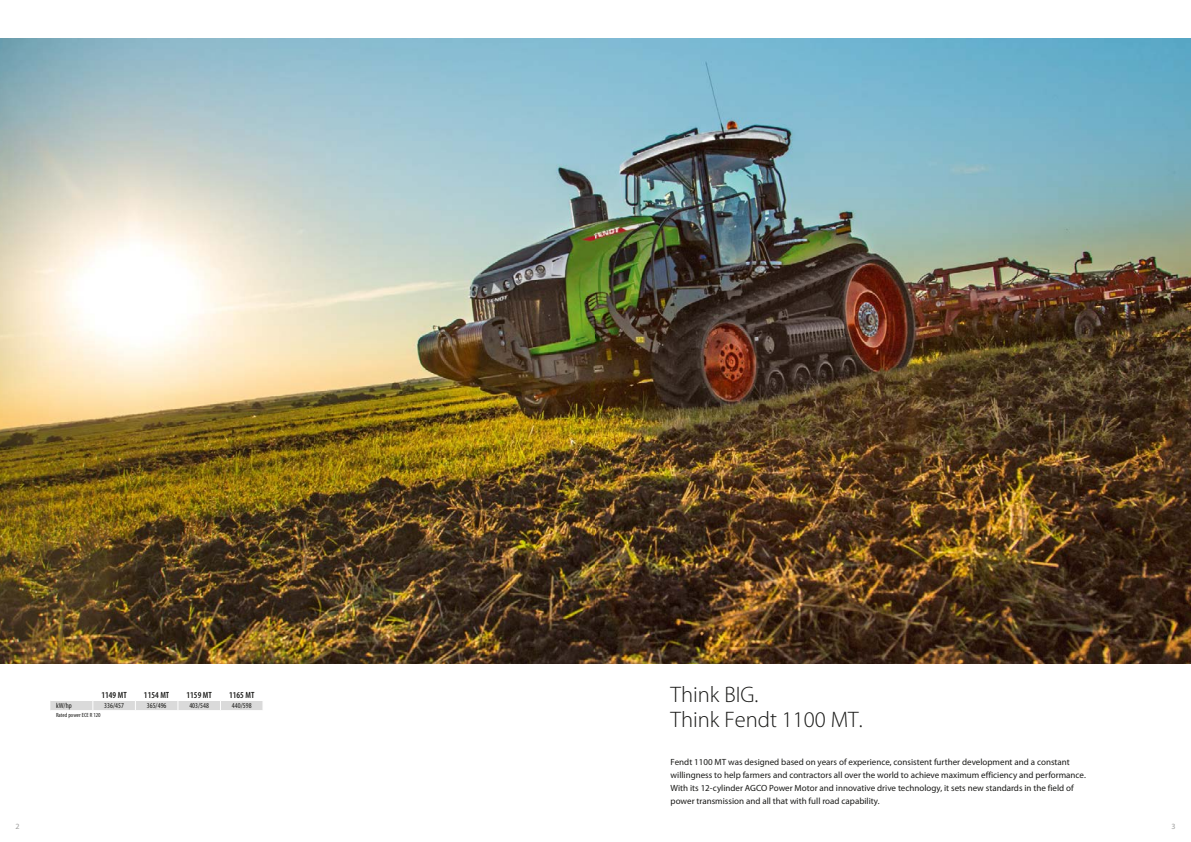
<style>
.page{position:relative;width:1191px;height:842px;background:#fff}
.page>*{position:absolute;margin:0;border:0;box-sizing:border-box;transform-origin:0 0}
.t1{font:300 22.5px/25.5px "Myriad Pro";color:#1a1a18}
.t2{font:9px/12.8px "Myriad Pro";color:#1a1a18}
.t3{font:600 condensed 9px "Myriad Pro";letter-spacing:.005em;color:#1a1a18}
.t4{font:8px "Myriad Pro";color:#9f9f9e}
.t5{font:condensed 7.5px "Myriad Pro";letter-spacing:.005em;color:#1a1a18}
.t6{font:condensed 6px "Myriad Pro";letter-spacing:.005em;color:#1a1a18;scale:1.05 1}
</style>
<div class="page">
<img style="left:0;top:38px;width:595px;height:625px">
<div style="left:50px;top:701px;width:213px;height:9px;background:#dadada"></div>
<img style="left:595px;top:38px;width:596px;height:625px">
<p class="t3" style="left:101px;top:690px;width:27px">1149 MT</p>
<p class="t3" style="left:144px;top:690px;width:27px">1154 MT</p>
<p class="t3" style="left:186px;top:690px;width:27px">1159 MT</p>
<p class="t3" style="left:229px;top:690px;width:27px">1165 MT</p>
<p class="t5" style="left:56px;top:701px;width:17px">kW/hp</p>
<p class="t5" style="left:104px;top:701px;width:21px">336/457</p>
<p class="t5" style="left:147px;top:701px;width:21px">365/496</p>
<p class="t5" style="left:189px;top:701px;width:21px">403/548</p>
<p class="t5" style="left:232px;top:701px;width:21px">440/598</p>
<p class="t6" style="left:56px;top:712px;width:44px">Rated power ECE R 120</p>
<p class="t4" style="left:15px;top:822px;width:6px">2</p>
<h1 class="t1" style="left:670px;top:682px;width:193px">Think BIG.<br>Think Fendt 1100 MT.</h1>
<p class="t2" style="left:670px;top:756px;width:417px">Fendt 1100 MT was designed based on years of experience, consistent further development and a constant willingness to help farmers and contractors all over the world to achieve maximum efficiency and performance.<br>With its 12-cylinder AGCO Power Motor and innovative drive technology, it sets new standards in the field of power transmission and all that with full road capability.</p>
<p class="t4" style="left:1171px;top:822px;width:6px">3</p>
</div>
